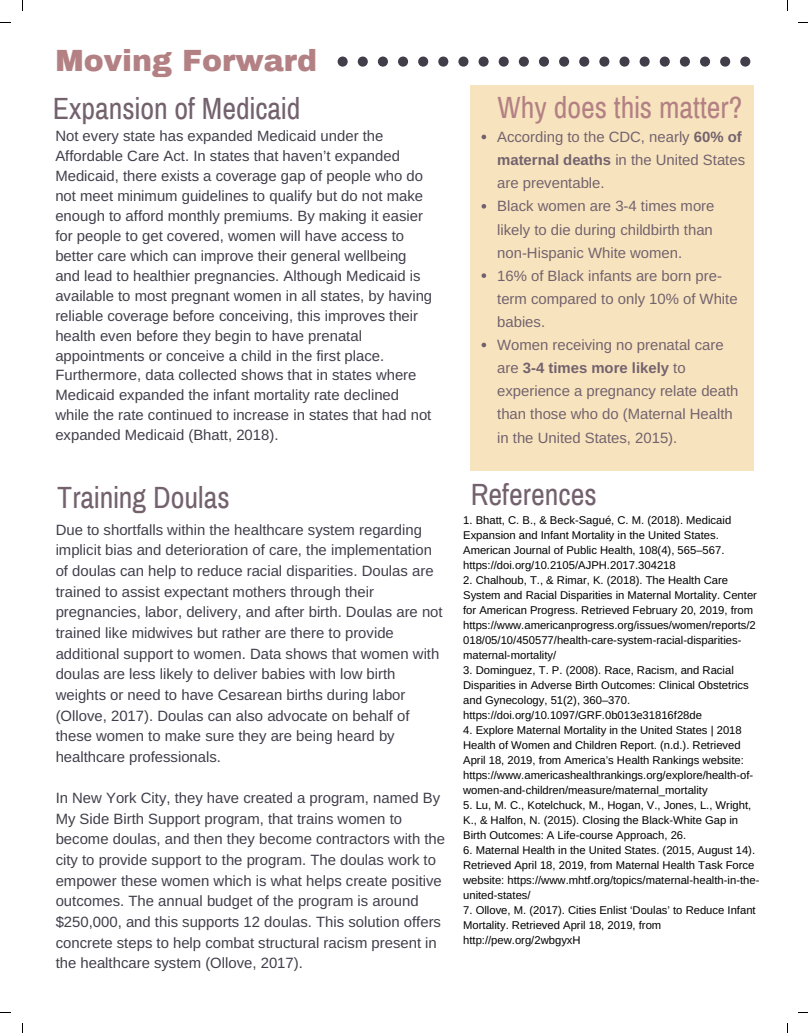
<style>
.page{position:relative;width:808px;height:1033px;background:#fff}
.page>*{position:absolute;margin:0;border:0;box-sizing:border-box;transform-origin:0 0}
.t1{font:30px "Archivo Narrow";color:#73626e}
.t2{font:30px "Archivo Narrow";color:#b38184}
.t3{font:900 30px "Archivo";color:#b38184}
.t4{font:14.88px/20.6px "Arimo";color:#413e4a}
.t5{font:14.88px/23.1px "Arimo";color:#73626e}
.t6{font:11.25px/15px "Arimo";color:#000}
.s1{font-weight:700}
</style>
<div class="page">
<div style="left:470px;top:85px;width:283px;height:386px;background:#f7e4be"></div>
<svg style="left:337px;top:57px;width:10px;height:10px"></svg>
<svg style="left:358px;top:57px;width:10px;height:10px"></svg>
<svg style="left:378px;top:57px;width:10px;height:10px"></svg>
<svg style="left:398px;top:57px;width:10px;height:10px"></svg>
<svg style="left:418px;top:57px;width:10px;height:10px"></svg>
<svg style="left:438px;top:57px;width:10px;height:10px"></svg>
<svg style="left:458px;top:57px;width:10px;height:10px"></svg>
<svg style="left:478px;top:57px;width:10px;height:10px"></svg>
<svg style="left:498px;top:57px;width:10px;height:10px"></svg>
<svg style="left:519px;top:57px;width:10px;height:10px"></svg>
<svg style="left:539px;top:57px;width:10px;height:10px"></svg>
<svg style="left:559px;top:57px;width:10px;height:10px"></svg>
<svg style="left:579px;top:57px;width:10px;height:10px"></svg>
<svg style="left:599px;top:57px;width:10px;height:10px"></svg>
<svg style="left:619px;top:57px;width:10px;height:10px"></svg>
<svg style="left:639px;top:57px;width:10px;height:10px"></svg>
<svg style="left:659px;top:57px;width:10px;height:10px"></svg>
<svg style="left:679px;top:57px;width:11px;height:10px"></svg>
<svg style="left:700px;top:57px;width:10px;height:10px"></svg>
<svg style="left:720px;top:57px;width:10px;height:10px"></svg>
<svg style="left:740px;top:57px;width:10px;height:10px"></svg>
<svg style="left:481px;top:135px;width:5px;height:4px"></svg>
<svg style="left:481px;top:204px;width:5px;height:5px"></svg>
<svg style="left:481px;top:273px;width:5px;height:5px"></svg>
<svg style="left:481px;top:343px;width:5px;height:4px"></svg>
<h1 class="t3" style="left:55px;top:44px;width:263px">Moving Forward</h1>
<h1 class="t1" style="left:53px;top:93px;width:249px">Expansion of Medicaid</h1>
<p class="t4" style="left:55px;top:126px;width:378px;line-height:19.9px">Not every state has expanded Medicaid under the Affordable Care Act. In states that haven’t expanded Medicaid, there exists a coverage gap of people who do not meet minimum guidelines to qualify but do not make enough to afford monthly premiums. By making it easier for people to get covered, women will have access to better care which can improve their general wellbeing and lead to healthier pregnancies. Although Medicaid is available to most pregnant women in all states, by having reliable coverage before conceiving, this improves their health even before they begin to have prenatal appointments or conceive a child in the first place.<br>Furthermore, data collected shows that in states where Medicaid expanded the infant mortality rate declined while the rate continued to increase in states that had not expanded Medicaid (Bhatt, 2018).</p>
<h1 class="t1" style="left:57px;top:481px;width:174px">Training Doulas</h1>
<p class="t4" style="left:56px;top:519px;width:388px">Due to shortfalls within the healthcare system regarding implicit bias and deterioration of care, the implementation of doulas can help to reduce racial disparities. Doulas are trained to assist expectant mothers through their pregnancies, labor, delivery, and after birth. Doulas are not trained like midwives but rather are there to provide additional support to women. Data shows that women with doulas are less likely to deliver babies with low birth weights or need to have Cesarean births during labor (Ollove, 2017). Doulas can also advocate on behalf of these women to make sure they are being heard by healthcare professionals.</p>
<p class="t4" style="left:56px;top:787px;width:391px">In New York City, they have created a program, named By My Side Birth Support program, that trains women to become doulas, and then they become contractors with the city to provide support to the program. The doulas work to empower these women which is what helps create positive outcomes. The annual budget of the program is around $250,000, and this supports 12 doulas. This solution offers concrete steps to help combat structural racism present in the healthcare system (Ollove, 2017).</p>
<h1 class="t2" style="left:497px;top:91px;width:246px">Why does this matter?</h1>
<p class="t5" style="left:497px;top:125px;width:249px">According to the CDC, nearly <span class="s1">60% of maternal deaths</span> in the United States are preventable.<br>Black women are 3-4 times more likely to die during childbirth than non-Hispanic White women.<br>16% of Black infants are born pre&shy;term compared to only 10% of White babies.<br>Women receiving no prenatal care are <span class="s1">3-4 times more likely</span> to experience a pregnancy relate death than those who do (Maternal Health in the United States, 2015).</p>
<h1 class="t1" style="left:471px;top:478px;width:127px">References</h1>
<p class="t6" style="left:463px;top:512px;width:269px">1. Bhatt, C. B., &amp; Beck-Sagué, C. M. (2018). Medicaid Expansion and Infant Mortality in the United States.<br>American Journal of Public Health, 108(4), 565–567. https://doi.org/10.2105/AJPH.2017.304218</p>
<p class="t6" style="left:463px;top:572px;width:295px">2. Chalhoub, T., &amp; Rimar, K. (2018). The Health Care System and Racial Disparities in Maternal Mortality. Center for American Progress. Retrieved February 20, 2019, from https://www.americanprogress.org/issues/women/reports/2<br>018/05/10/450577/health-care-system-racial-disparities&shy;maternal-mortality/</p>
<p class="t6" style="left:463px;top:662px;width:287px">3. Dominguez, T. P. (2008). Race, Racism, and Racial Disparities in Adverse Birth Outcomes: Clinical Obstetrics and Gynecology, 51(2), 360–370. https://doi.org/10.1097/GRF.0b013e31816f28de</p>
<p class="t6" style="left:463px;top:722px;width:291px">4. Explore Maternal Mortality in the United States | 2018<br>Health of Women and Children Report. (n.d.). Retrieved April 18, 2019, from America’s Health Rankings website: https://www.americashealthrankings.org/explore/health-of&shy;women-and-children/measure/maternal_mortality</p>
<p class="t6" style="left:463px;top:797px;width:289px">5. Lu, M. C., Kotelchuck, M., Hogan, V., Jones, L., Wright,<br>K., &amp; Halfon, N. (2015). Closing the Black-White Gap in<br>Birth Outcomes: A Life-course Approach, 26.</p>
<p class="t6" style="left:463px;top:842px;width:298px">6. Maternal Health in the United States. (2015, August 14).<br>Retrieved April 18, 2019, from Maternal Health Task Force website: https://www.mhtf.org/topics/maternal-health-in-the&shy;united-states/</p>
<p class="t6" style="left:463px;top:902px;width:294px">7. Ollove, M. (2017). Cities Enlist ‘Doulas’ to Reduce Infant<br>Mortality. Retrieved April 18, 2019, from http://pew.org/2wbgyxH</p>
</div>
